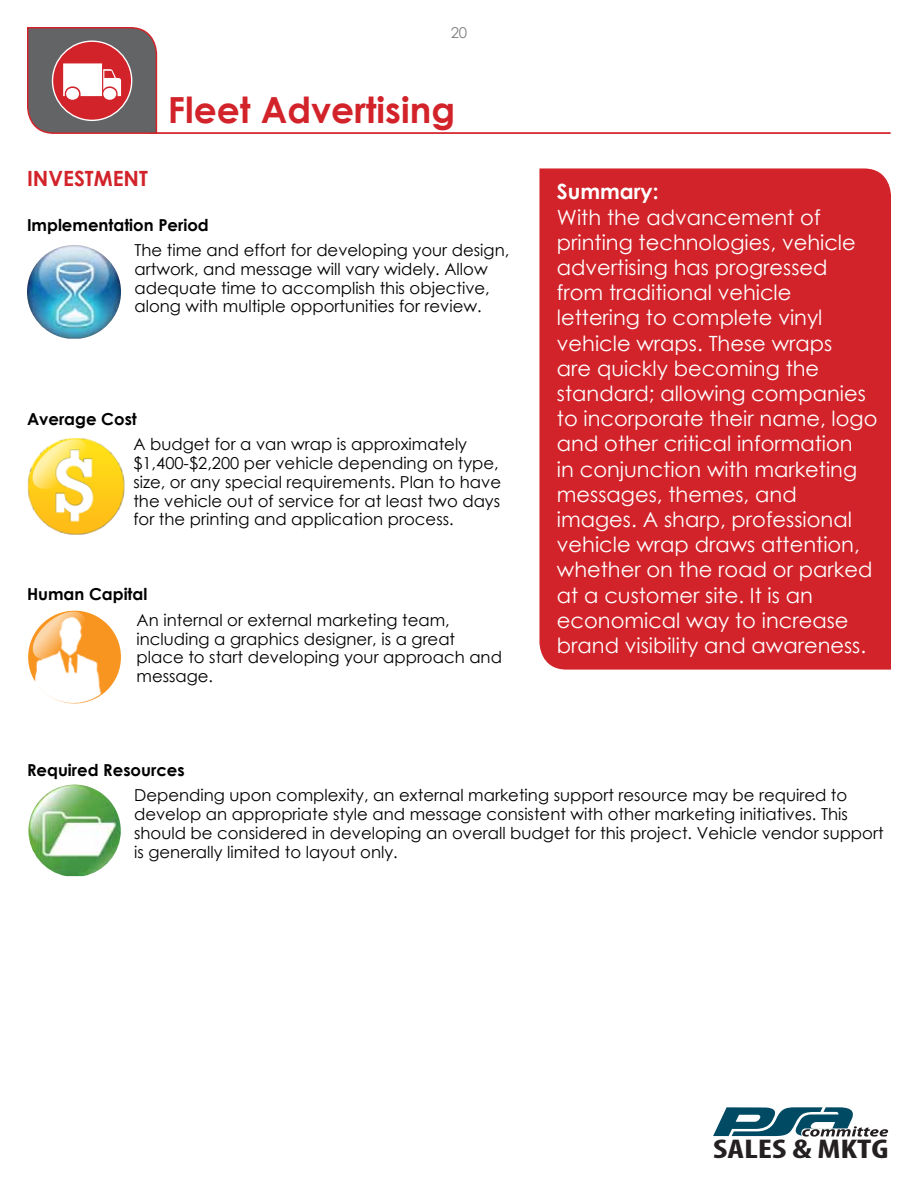
<style>
.page{position:relative;width:918px;height:1188px;background:#fff}
.page>*{position:absolute;margin:0;border:0;box-sizing:border-box;transform-origin:0 0}
.t1{font:700 36px "Century Gothic";color:#d2232a}
.t2{font:700 condensed 27.15px "Myriad Pro";color:#241f21;scale:1.34 1}
.t3{font:21px/25.2px "Century Gothic";color:#fff}
.t4{font:700 21px "Century Gothic";color:#d2232a}
.t5{font:700 21px "Century Gothic";color:#fff}
.t6{font:16.5px/18.8px "Century Gothic";color:#000}
.t7{font:700 16.5px "Century Gothic";color:#000}
.t8{font:15px "Century Gothic";color:#807f83}
</style>
<div class="page">
<svg style="left:713px;top:1107px;width:175px;height:30px"></svg>
<svg style="left:27px;top:27px;width:864px;height:107px"></svg>
<img style="left:27px;top:245px;width:94px;height:94px">
<img style="left:27px;top:440px;width:98px;height:95px">
<svg style="left:29px;top:438px;width:62px;height:54px"></svg>
<img style="left:28px;top:611px;width:93px;height:93px;border-radius:46px">
<svg style="left:29px;top:610px;width:60px;height:53px"></svg>
<img style="left:28px;top:785px;width:93px;height:91px">
<svg style="left:539px;top:168px;width:352px;height:502px;background:#d43037"></svg>
<p class="t8" style="left:451px;top:22px;width:18px">20</p>
<h1 class="t1" style="left:168px;top:83px;width:289px">Fleet Advertising</h1>
<p class="t4" style="left:27px;top:163px;width:122px">INVESTMENT</p>
<p class="t7" style="left:27px;top:212px;width:183px">Implementation Period</p>
<p class="t6" style="left:135px;top:241px;width:376px">The time and effort for developing your design, artwork, and message will vary widely. Allow adequate time to accomplish this objective, along with multiple opportunities for review.</p>
<p class="t7" style="left:27px;top:406px;width:111px">Average Cost</p>
<p class="t6" style="left:133px;top:435px;width:369px">A budget for a van wrap is approximately $1,400-$2,200 per vehicle depending on type, size, or any special requirements. Plan to have the vehicle out of service for at least two days for the printing and application process.</p>
<p class="t7" style="left:27px;top:582px;width:122px">Human Capital</p>
<p class="t6" style="left:137px;top:610px;width:367px">An internal or external marketing team, including a graphics designer, is a great place to start developing your approach and message.</p>
<p class="t5" style="left:557px;top:176px;width:103px">Summary:</p>
<p class="t3" style="left:557px;top:204px;width:322px">With the advancement of printing technologies, vehicle advertising has progressed from traditional vehicle lettering to complete vinyl vehicle wraps. These wraps<br>are quickly becoming the standard; allowing companies to incorporate their name, logo and other critical information<br>in conjunction with marketing messages, themes, and images. A sharp, professional vehicle wrap draws attention, whether on the road or parked at a customer site. It is an economical way to increase brand visibility and awareness.</p>
<p class="t7" style="left:27px;top:757px;width:159px">Required Resources</p>
<p class="t6" style="left:134px;top:786px;width:751px">Depending upon complexity, an external marketing support resource may be required to develop an appropriate style and message consistent with other marketing initiatives. This should be considered in developing an overall budget for this project. Vehicle vendor support is generally limited to layout only.</p>
<h2 class="t2" style="left:713px;top:1132px;width:133px">SALES &amp; MKTG</h2>
</div>
